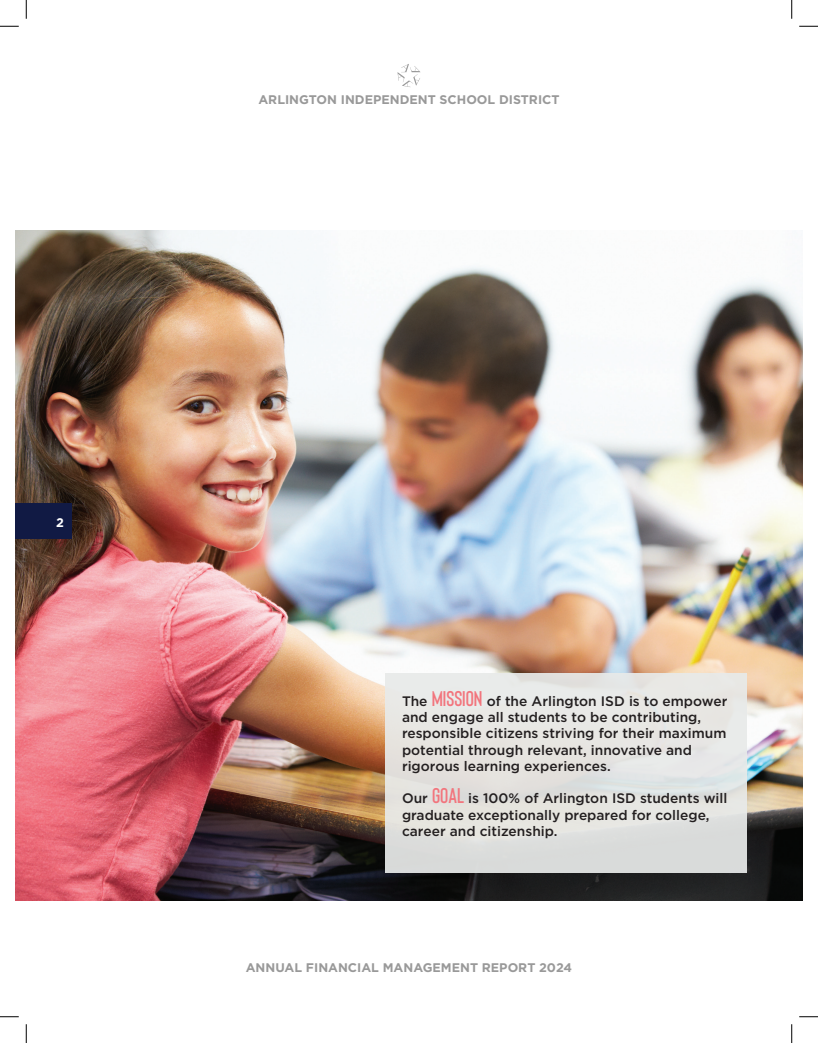
<style>
.page{position:relative;width:818px;height:1043px;background:#fff}
.page>*{position:absolute;margin:0;border:0;box-sizing:border-box;transform-origin:0 0}
.t1{font:500 13.75px/16.2px "Gotham";color:#231f20}
.t2{font:700 12.5px "Gotham";color:#999}
.t3{font:700 12.5px "Gotham";color:#fff}
.s1{font-family:"Bison";font-weight:600;font-size:21.25px;color:#f2757d}
</style>
<div class="page">
<img style="left:15px;top:231px;width:787px;height:669px">
<div style="left:385px;top:672px;width:361px;height:200px;background:linear-gradient(to right,#e4e3df,#e2e4e2)"></div>
<div style="left:15px;top:504px;width:56px;height:35px;background:#111a44"></div>
<svg style="left:398px;top:64px;width:22px;height:23px"></svg>
<svg style="left:0;top:25px;width:19px;height:2px"></svg>
<svg style="left:799px;top:25px;width:19px;height:2px"></svg>
<svg style="left:0;top:1016px;width:19px;height:1px"></svg>
<svg style="left:799px;top:1016px;width:19px;height:1px"></svg>
<svg style="left:25px;top:0;width:2px;height:19px"></svg>
<svg style="left:25px;top:1024px;width:2px;height:18px"></svg>
<svg style="left:791px;top:0;width:1px;height:19px"></svg>
<svg style="left:791px;top:1024px;width:1px;height:18px"></svg>
<p class="t3" style="left:56px;top:514px;width:9px">2</p>
<p class="t2" style="left:258px;top:91px;width:302px">ARLINGTON INDEPENDENT SCHOOL DISTRICT</p>
<p class="t1" style="left:402px;top:692px;width:327px">The <span class="s1">MISSION</span> of the Arlington ISD is to empower and engage all students to be contributing, responsible citizens striving for their maximum potential through relevant, innovative and rigorous learning experiences.</p>
<p class="t1" style="left:402px;top:790px;width:327px">Our <span class="s1">GOAL</span> is 100% of Arlington ISD students will graduate exceptionally prepared for college, career and citizenship.</p>
<p class="t2" style="left:246px;top:958px;width:328px">ANNUAL FINANCIAL MANAGEMENT REPORT 2024</p>
</div>
